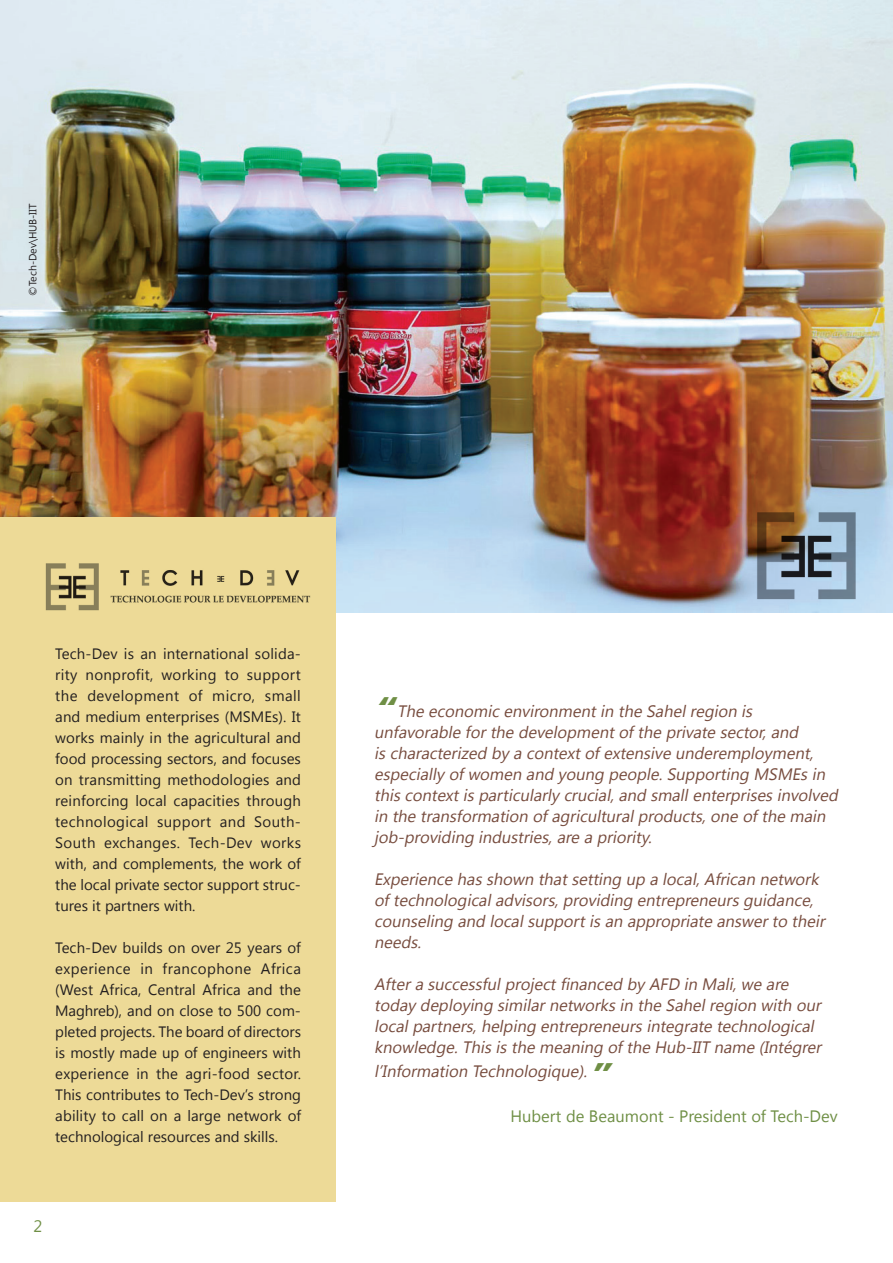
<style>
.page{position:relative;width:893px;height:1263px;background:#fff}
.page>*{position:absolute;margin:0;border:0;box-sizing:border-box;transform-origin:0 0}
.témoignage{font:italic 16.5px/21px "Segoe UI";color:#774c3e}
.auteur{font:16.5px "Segoe UI";color:#6f8f45}
.Encart{font:15px/21px "Segoe UI";color:#231f20;text-align:justify}
.texte_courant{font:10.5px "Segoe UI";color:#231f20}
.s1{font-family:"Segoe UI Black";font-size:36px;color:#6f8f45}
</style>
<div class="page">
<img style="left:0;top:0;width:893px;height:612px">
<div style="left:0;top:517px;width:336px;height:685px;background:#edda97"></div>
<img style="left:45px;top:563px;width:266px;height:48px">
<img style="left:751px;top:506px;width:113px;height:100px">
<p class="texte_courant" style="left:26px;top:296px;width:94px;rotate:-90deg">©Tech-Dev\HUB-IIT</p>
<p class="Encart" style="left:55px;top:643px;width:247px">Tech-Dev is an international solida&shy;rity nonprofit, working to support the development of micro, small and medium enterprises (MSMEs). It works mainly in the agricultural and food processing sectors, and focuses on transmitting methodologies and reinforcing local capacities through technological support and South-South exchanges. Tech-Dev works with, and complements, the work of the local private sector support struc&shy;tures it partners with.</p>
<p class="Encart" style="left:55px;top:937px;width:247px">Tech-Dev builds on over 25 years of experience in francophone Africa (West Africa, Central Africa and the Maghreb), and on close to 500 com&shy;pleted projects. The board of directors is mostly made up of engineers with experience in the agri-food sector.<br>This contributes to Tech-Dev’s strong ability to call on a large network of technological resources and skills.</p>
<p class="auteur" style="left:34px;top:1215px;width:10px">2</p>
<p class="témoignage" style="left:374px;top:699px;width:469px"><span class="s1">“</span>The economic environmentin the Sahelregion is unfavorable forthe developmentofthe private sector,and ischaracterized by a contextofextensive underemployment, especially ofwomen and young people.Supporting MSMEsin thiscontextisparticularly crucial,and smallenterprisesinvolved in the transformation ofagriculturalproducts,one ofthe main job-providing industries,are a priority.</p>
<p class="témoignage" style="left:374px;top:867px;width:456px">Experience hasshown thatsetting up a local,African network oftechnologicaladvisors,providing entrepreneursguidance, counseling and localsupportisan appropriate answerto their needs.</p>
<p class="témoignage" style="left:374px;top:972px;width:452px">Aftera successfulprojectfinanced by AFD in Mali,we are today deploying similarnetworksin the Sahelregion with our localpartners,helping entrepreneursintegrate technological knowledge.Thisisthe meaning ofthe Hub-IIT name (Intégrer</p>
<p class="témoignage" style="left:374px;top:1059px;width:246px">l’Information Technologique).<span class="s1">”</span></p>
<p class="auteur" style="left:510px;top:1104px;width:329px">Hubert de Beaumont - President of Tech-Dev</p>
</div>
